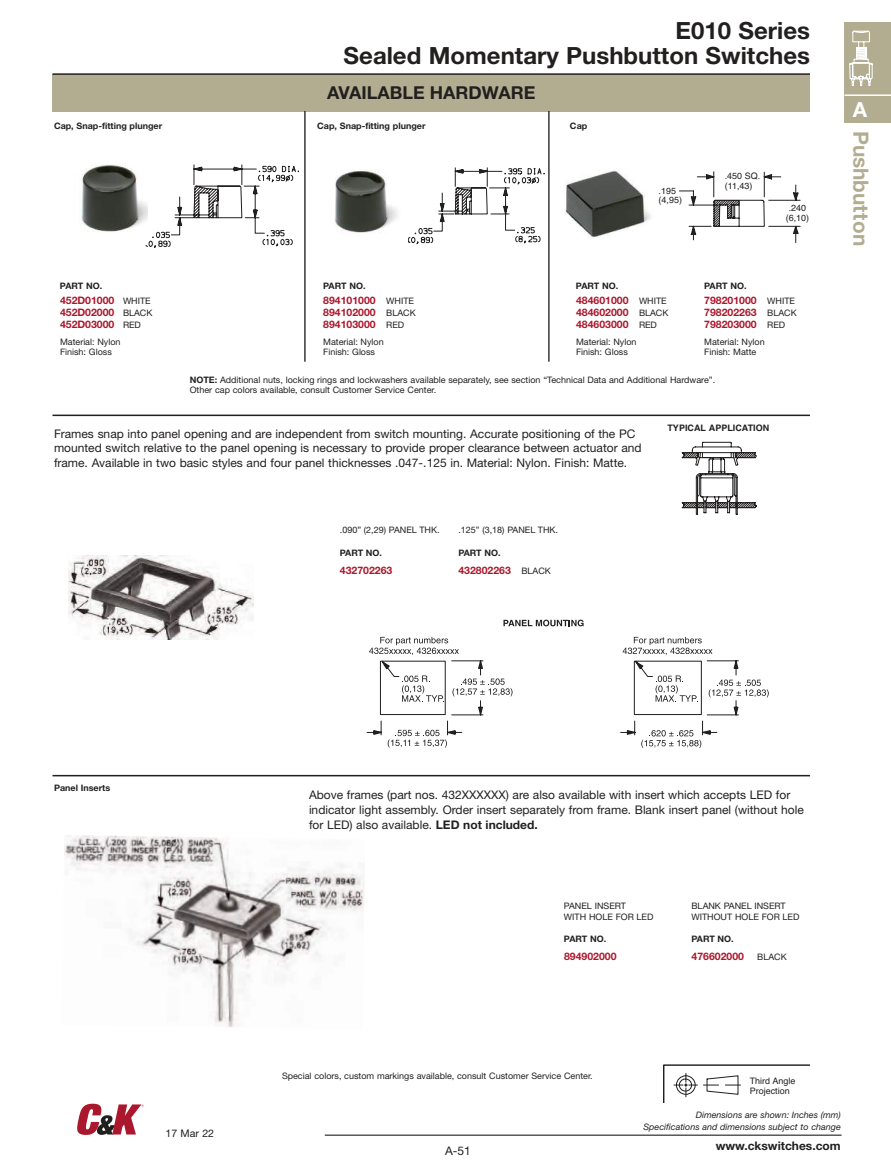
<style>
.page{position:relative;width:891px;height:1175px;background:#fff}
.page>*{position:absolute;margin:0;border:0;box-sizing:border-box;transform-origin:0 0}
.t1{font:700 23.7px/25.2px "Helvetica Neue LT Std";color:#221f1f;text-align:right}
.t2{font:700 21px "Helvetica Neue";color:#b2ad91}
.t3{font:700 20.7px "Helvetica Neue";color:#fff}
.t4{font:700 17.85px "Helvetica Neue LT Std";color:#221f1f}
.t5{font:11.85px/14.9px "Helvetica Neue LT Std";color:#221f1f}
.t6{font:700 11.85px "Helvetica Neue LT Std";color:#221f1f}
.t7{font:10.5px "Helvetica Neue LT Std";color:#221f1f}
.t8{font:700 10.35px/11.9px "Helvetica Neue LT Std";color:#ab182d}
.t9{font:8.85px/10.4px "Helvetica Neue LT Std";color:#221f1f}
.t10{font:700 8.85px "Helvetica Neue LT Std";color:#221f1f}
.t11{font:italic 8.85px/11.9px "Helvetica Neue LT Std";color:#221f1f;text-align:right}
.t12{font:8.85px/9.9px "Helvetica";color:#221f1f}
.t13{font:700 8.85px "Helvetica";color:#221f1f}
.s1{font-weight:400;font-size:8.85px;color:#221f1f}
.s2{font-weight:700}
</style>
<div class="page">
<hr style="left:325px;top:1134px;width:517px;height:1px;background:#57585a">
<div style="left:845px;top:22px;width:46px;height:101px;background:#b2ad91"></div>
<hr style="left:845px;top:94px;width:46px;height:2px;background:#fff">
<svg style="left:849px;top:30px;width:24px;height:56px"></svg>
<svg style="left:77px;top:1103px;width:67px;height:31px"></svg>
<svg style="left:663px;top:1064px;width:147px;height:38px"></svg>
<div style="left:53px;top:74px;width:757px;height:37px;background:#b2ad91"></div>
<svg style="left:146px;top:164px;width:153px;height:84px"></svg>
<svg style="left:408px;top:167px;width:137px;height:77px"></svg>
<svg style="left:679px;top:171px;width:122px;height:72px"></svg>
<svg style="left:503px;top:619px;width:81px;height:7px"></svg>
<svg style="left:367px;top:637px;width:146px;height:110px"></svg>
<svg style="left:620px;top:637px;width:149px;height:111px"></svg>
<svg style="left:681px;top:441px;width:76px;height:73px"></svg>
<img style="left:565px;top:170px;width:86px;height:68px">
<img style="left:335px;top:170px;width:63px;height:63px">
<div style="left:73px;top:162px;width:74px;height:82px;background:#fff"></div>
<img style="left:81px;top:163px;width:66px;height:69px">
<img style="left:64px;top:835px;width:300px;height:192px">
<img style="left:69px;top:555px;width:184px;height:85px">
<hr style="left:53px;top:775px;width:757px;height:1px;background:#221f1f">
<hr style="left:53px;top:414px;width:757px;height:2px;background:#221f1f">
<hr style="left:548px;top:111px;width:2px;height:251px;background:#221f1f">
<hr style="left:304px;top:111px;width:2px;height:251px;background:#221f1f">
<hr style="left:53px;top:73px;width:757px;height:2px;background:#221f1f">
<p class="t10" style="left:54px;top:123px;width:110px">Cap, Snap-fitting plunger</p>
<p class="t10" style="left:60px;top:283px;width:44px">PART NO.</p>
<p class="t8" style="left:60px;top:296px;width:94px">452D01000 <span class="s1">WHITE<br></span>452D02000 <span class="s1">BLACK<br></span>452D03000 <span class="s1">RED</span></p>
<p class="t9" style="left:60px;top:337px;width:62px">Material: Nylon<br>Finish: Gloss</p>
<h1 class="t1" style="left:344px;top:20px;width:468px">E010 Series<br>Sealed Momentary Pushbutton Switches</h1>
<h3 class="t4" style="left:327px;top:86px;width:210px">AVAILABLE HARDWARE</h3>
<p class="t10" style="left:317px;top:123px;width:110px">Cap, Snap-fitting plunger</p>
<p class="t10" style="left:570px;top:123px;width:19px">Cap</p>
<p class="t12" style="left:658px;top:186px;width:25px">.195 (4,95)</p>
<p class="t12" style="left:725px;top:172px;width:37px">.450 SQ. (11,43)</p>
<p class="t12" style="left:786px;top:203px;width:25px;text-align:center">.240 (6,10)</p>
<p class="t10" style="left:323px;top:283px;width:44px">PART NO.</p>
<p class="t8" style="left:323px;top:296px;width:94px">894101000 <span class="s1">WHITE<br></span>894102000 <span class="s1">BLACK<br></span>894103000 <span class="s1">RED</span></p>
<p class="t9" style="left:323px;top:337px;width:62px">Material: Nylon<br>Finish: Gloss</p>
<p class="t10" style="left:576px;top:283px;width:44px">PART NO.</p>
<p class="t8" style="left:576px;top:296px;width:94px">484601000 <span class="s1">WHITE<br></span>484602000 <span class="s1">BLACK<br></span>484603000 <span class="s1">RED</span></p>
<p class="t9" style="left:576px;top:337px;width:62px">Material: Nylon<br>Finish: Gloss</p>
<p class="t10" style="left:704px;top:283px;width:44px">PART NO.</p>
<p class="t8" style="left:704px;top:296px;width:94px">798201000 <span class="s1">WHITE<br></span>798202263 <span class="s1">BLACK<br></span>798203000 <span class="s1">RED</span></p>
<p class="t9" style="left:704px;top:337px;width:62px">Material: Nylon<br>Finish: Matte</p>
<p class="t9" style="left:190px;top:375px;width:527px"><span class="s2">NOTE:</span> Additional nuts, locking rings and lockwashers available separately, see section “Technical Data and Additional Hardware”.<br>Other cap colors available, consult Customer Service Center.</p>
<p class="t5" style="left:54px;top:427px;width:589px">Frames snap into panel opening and are independent from switch mounting. Accurate positioning of the PC mounted switch relative to the panel opening is necessary to provide proper clearance between actuator and frame. Available in two basic styles and four panel thicknesses .047-.125 in. Material: Nylon. Finish: Matte.</p>
<p class="t9" style="left:340px;top:526px;width:101px">.090” (2,29) PANEL THK.</p>
<p class="t10" style="left:340px;top:549px;width:44px">PART NO.</p>
<p class="t8" style="left:340px;top:565px;width:54px">432702263</p>
<p class="t9" style="left:458px;top:526px;width:101px">.125” (3,18) PANEL THK.</p>
<p class="t10" style="left:458px;top:549px;width:44px">PART NO.</p>
<p class="t8" style="left:458px;top:565px;width:94px">432802263 <span class="s1">BLACK</span></p>
<p class="t13" style="left:668px;top:422px;width:103px">TYPICAL APPLICATION</p>
<h3 class="t3" style="left:853px;top:97px;width:16px">A</h3>
<h2 class="t2" style="left:873px;top:131px;width:116px;rotate:90deg">Pushbutton</h2>
<p class="t10" style="left:54px;top:784px;width:58px">Panel Inserts</p>
<p class="t7" style="left:166px;top:1129px;width:50px">17 Mar 22</p>
<p class="t5" style="left:309px;top:789px;width:496px">Above frames (part nos. 432XXXXXX) are also available with insert which accepts LED for indicator light assembly. Order insert separately from frame. Blank insert panel (without hole for LED) also available. <span class="s2">LED not included.</span></p>
<p class="t9" style="left:564px;top:901px;width:91px">PANEL INSERT<br>WITH HOLE FOR LED</p>
<p class="t10" style="left:564px;top:935px;width:44px">PART NO.</p>
<p class="t8" style="left:564px;top:951px;width:54px">894902000</p>
<p class="t9" style="left:692px;top:901px;width:109px">BLANK PANEL INSERT<br>WITHOUT HOLE FOR LED</p>
<p class="t10" style="left:692px;top:935px;width:44px">PART NO.</p>
<p class="t8" style="left:692px;top:951px;width:54px">476602000</p>
<p class="t9" style="left:757px;top:952px;width:31px">BLACK</p>
<p class="t9" style="left:282px;top:1071px;width:312px">Special colors, custom markings available, consult Customer Service Center.</p>
<p class="t12" style="left:750px;top:1076px;width:47px;line-height:10.6px">Third Angle<br>Projection</p>
<p class="t5" style="left:445px;top:1144px;width:27px">A-51</p>
<p class="t11" style="left:643px;top:1109px;width:199px">Dimensions are shown: Inches (mm)<br>Specifications and dimensions subject to change</p>
<p class="t6" style="left:716px;top:1141px;width:127px">www.ckswitches.com</p>
</div>
